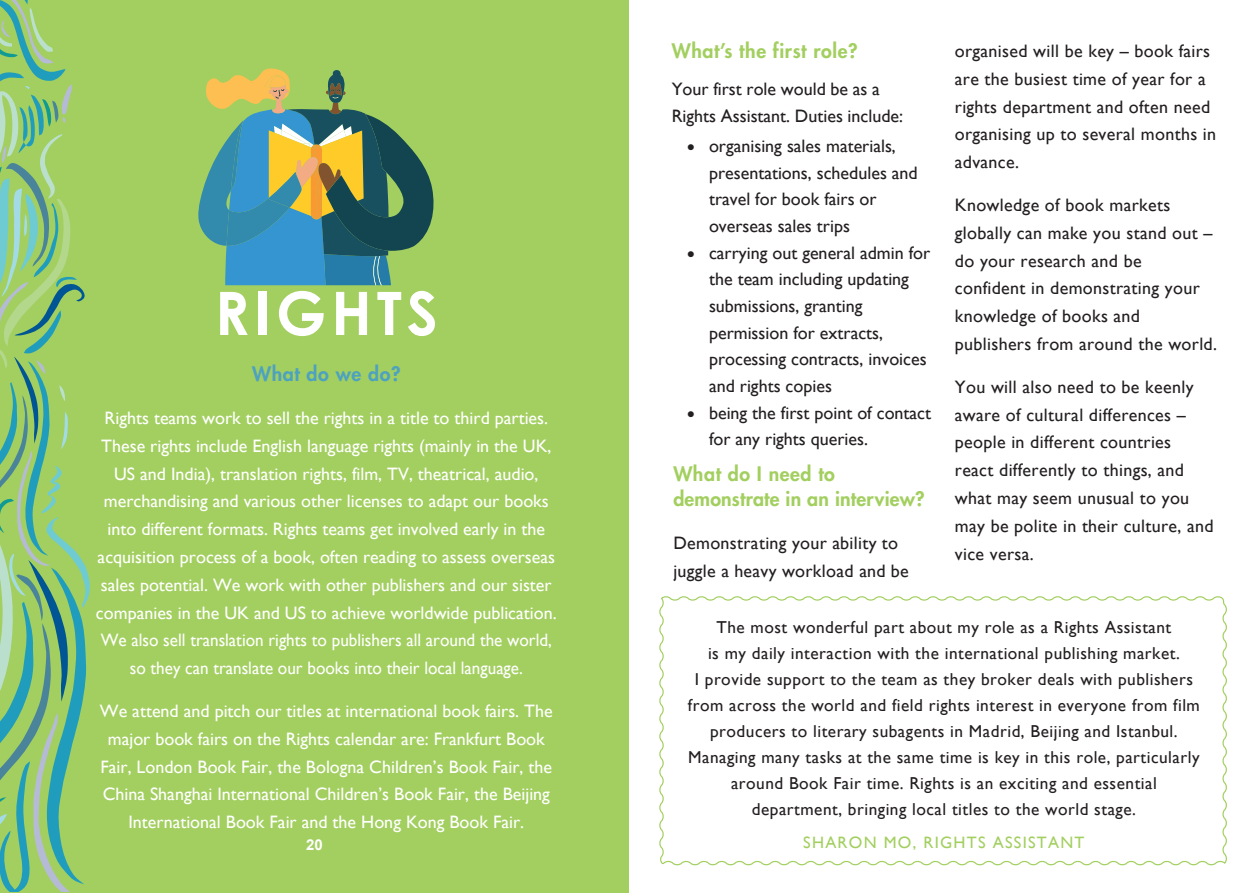
<style>
.page{position:relative;width:1259px;height:893px;background:#fff}
.page>*{position:absolute;margin:0;border:0;box-sizing:border-box;transform-origin:0 0}
.t1{font:700 60px "Century Gothic Std";letter-spacing:.08em;color:#fff}
.t2{font:800 19.5px/25.5px "Futura";letter-spacing:.01em;color:#a2cf5f}
.t3{font:800 19.5px "Futura";letter-spacing:.03em;color:#a2cf5f}
.t4{font:800 19.5px "Futura";letter-spacing:.03em;color:#4da2c0}
.t5{font:18px/27.8px "Gill Sans";color:#fff;text-align:center}
.t6{font:18px/27.8px "Gill Sans";letter-spacing:.02em;color:#231f20}
.t7{font:18px/26.7px "Gill Sans";color:#231f20}
.t8{font:17.25px/26px "Gill Sans";letter-spacing:.03em;color:#231f20;text-align:center}
.t9{font:16.5px "Gill Sans";letter-spacing:.075em;color:#a2cf5f}
.t10{font:700 15px "Arial";color:#fff}
</style>
<div class="page">
<div style="left:0;top:0;width:642px;height:893px;background:#a2cf5f"></div>
<svg style="left:0;top:0;width:90px;height:892px"></svg>
<svg style="left:198px;top:68px;width:236px;height:217px"></svg>
<div style="left:629px;top:0;width:630px;height:893px;background:#fff"></div>
<svg style="left:659px;top:596px;width:568px;height:270px"></svg>
<p class="t1" style="left:215px;top:276px;width:225px">RIGHTS</p>
<p class="t4" style="left:252px;top:361px;width:150px">What do we do?</p>
<p class="t5" style="left:96px;top:404px;width:462px">Rights teams work to sell the rights in a title to third parties.<br>These rights include English language rights (mainly in the UK, US and India), translation rights, film, TV, theatrical, audio, merchandising and various other licenses to adapt our books into different formats. Rights teams get involved early in the acquisition process of a book, often reading to assess overseas sales potential. We work with other publishers and our sister companies in the UK and US to achieve worldwide publication.<br>We also sell translation rights to publishers all around the world, so they can translate our books into their local language.</p>
<p class="t5" style="left:100px;top:697px;width:454px">We attend and pitch our titles at international book fairs. The major book fairs on the Rights calendar are: Frankfurt Book Fair, London Book Fair, the Bologna Children’s Book Fair, the China Shanghai International Children’s Book Fair, the Beijing International Book Fair and the Hong Kong Book Fair.</p>
<p class="t10" style="left:306px;top:835px;width:18px">20</p>
<p class="t3" style="left:672px;top:38px;width:187px">What’s the first role?</p>
<p class="t7" style="left:672px;top:76px;width:233px">Your first role would be as a<br>Rights Assistant. Duties include:</p>
<p class="t7" style="left:709px;top:133px;width:210px;text-indent:-22px">• organising sales materials, presentations, schedules and travel for book fairs or overseas sales trips</p>
<p class="t7" style="left:709px;top:240px;width:223px;text-indent:-22px">• carrying out general admin for the team including updating submissions, granting permission for extracts, processing contracts, invoices and rights copies</p>
<p class="t7" style="left:709px;top:399px;width:224px;text-indent:-22px">• being the first point of contact for any rights queries.</p>
<p class="t2" style="left:673px;top:460px;width:253px">What do I need to demonstrate in an interview?</p>
<p class="t6" style="left:673px;top:529px;width:237px">Demonstrating your ability to juggle a heavy workload and be</p>
<p class="t6" style="left:955px;top:37px;width:263px">organised will be key – book fairs are the busiest time of year for a rights department and often need organising up to several months in advance.</p>
<p class="t6" style="left:955px;top:191px;width:264px">Knowledge of book markets globally can make you stand out – do your research and be<br>confident in demonstrating your knowledge of books and publishers from around the world.</p>
<p class="t6" style="left:955px;top:373px;width:260px">You will also need to be keenly aware of cultural differences – people in different countries react differently to things, and what may seem unusual to you may be polite in their culture, and vice versa.</p>
<p class="t8" style="left:688px;top:615px;width:513px">The most wonderful part about my role as a Rights Assistant<br>is my daily interaction with the international publishing market.<br>I provide support to the team as they broker deals with publishers from across the world and field rights interest in everyone from film producers to literary subagents in Madrid, Beijing and Istanbul.<br>Managing many tasks at the same time is key in this role, particularly around Book Fair time. Rights is an exciting and essential department, bringing local titles to the world stage.</p>
<p class="t9" style="left:803px;top:833px;width:283px">SHARON MO, RIGHTS ASSISTANT</p>
</div>
